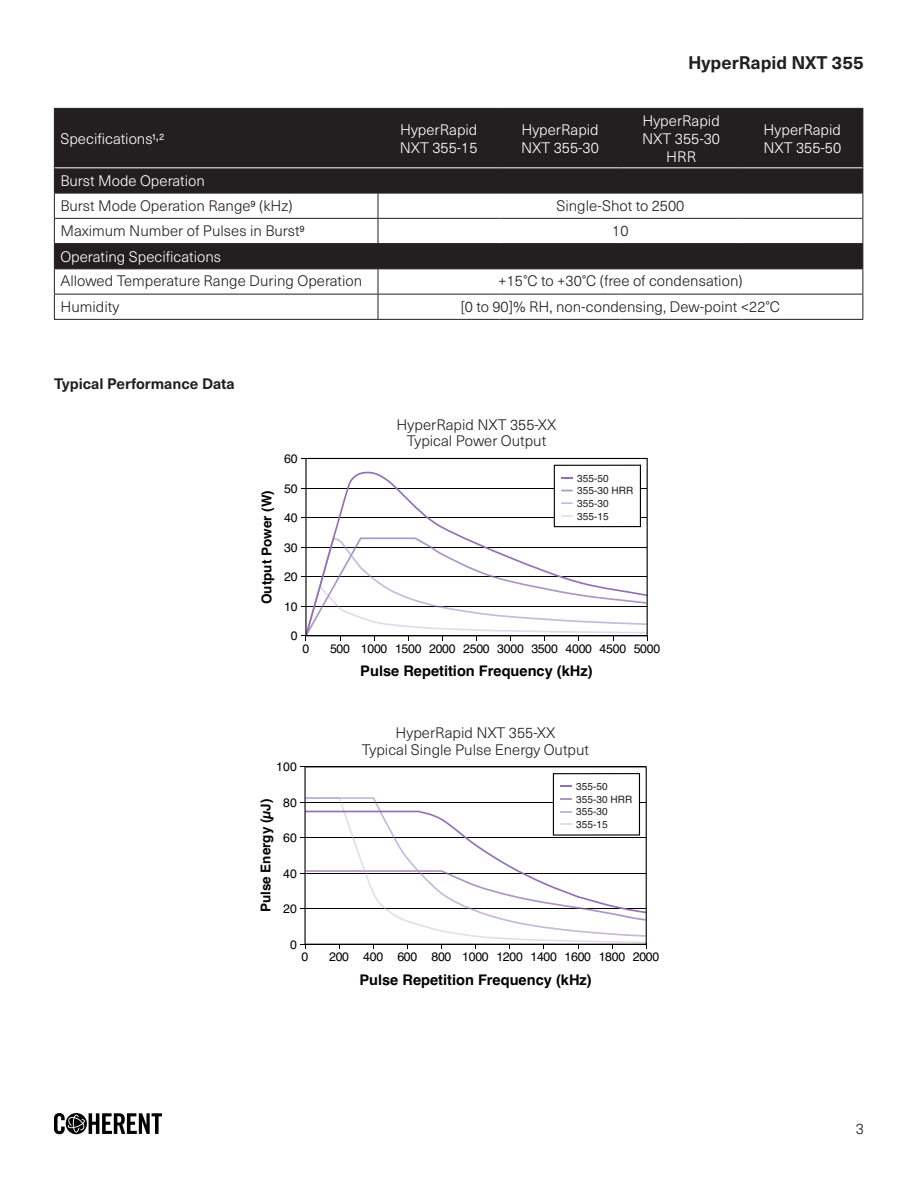
<style>
.page{position:relative;width:918px;height:1188px;background:#fff}
.page>*{position:absolute;margin:0;border:0;box-sizing:border-box;transform-origin:0 0}
.t1{font:700 18px "Neue Haas Unica Pro";color:#231f20}
.Product_Name{font:300 15px/16.5px "Neue Haas Unica Pro";color:#231f20;text-align:center}
.White_text_on_table_header{font:300 15px/18px "Neue Haas Unica Pro";color:#fff}
.Title_single_line{font:700 15px "Neue Haas Unica Pro";color:#231f20}
.t2{font:700 14.7px "Helvetica";color:#000}
.t3{font:700 13.5px "Helvetica";color:#000}
.t4{font:12.3px "Helvetica";letter-spacing:-.025em;color:#000}
.t5{font:10.2px/12.6px "Helvetica";color:#231f20}
</style>
<div class="page">
<svg style="left:54px;top:1113px;width:108px;height:21px"></svg>
<hr style="left:301px;top:458px;width:346px;height:1px;background:#000">
<hr style="left:301px;top:488px;width:346px;height:1px;background:#000">
<hr style="left:301px;top:517px;width:346px;height:1px;background:#000">
<hr style="left:301px;top:547px;width:346px;height:1px;background:#000">
<hr style="left:301px;top:576px;width:346px;height:1px;background:#000">
<hr style="left:301px;top:606px;width:346px;height:1px;background:#000">
<hr style="left:301px;top:636px;width:346px;height:1px;background:#000">
<svg style="left:305px;top:636px;width:343px;height:4px"></svg>
<svg style="left:305px;top:458px;width:343px;height:178px"></svg>
<svg style="left:554px;top:465px;width:87px;height:62px"></svg>
<hr style="left:301px;top:767px;width:345px;height:1px;background:#000">
<hr style="left:301px;top:802px;width:345px;height:1px;background:#000">
<hr style="left:301px;top:838px;width:345px;height:1px;background:#000">
<hr style="left:301px;top:873px;width:345px;height:1px;background:#000">
<hr style="left:301px;top:908px;width:345px;height:1px;background:#000">
<hr style="left:301px;top:944px;width:345px;height:1px;background:#000">
<svg style="left:304px;top:766px;width:343px;height:179px"></svg>
<svg style="left:305px;top:773px;width:341px;height:164px"></svg>
<svg style="left:55px;top:109px;width:807px;height:159px;fill:#231f20"></svg>
<hr style="left:378px;top:109px;width:1px;height:58px;background:#231f20">
<hr style="left:499px;top:109px;width:1px;height:58px;background:#231f20">
<hr style="left:620px;top:109px;width:1px;height:58px;background:#231f20">
<hr style="left:741px;top:109px;width:1px;height:58px;background:#231f20">
<hr style="left:862px;top:109px;width:1px;height:59px;background:#231f20">
<svg style="left:620px;top:168px;width:1px;height:25px"></svg>
<svg style="left:741px;top:168px;width:1px;height:25px"></svg>
<hr style="left:54px;top:218px;width:324px;height:1px;background:#231f20">
<hr style="left:378px;top:218px;width:122px;height:1px;background:#231f20">
<svg style="left:378px;top:194px;width:1px;height:49px"></svg>
<hr style="left:500px;top:218px;width:121px;height:1px;background:#231f20">
<hr style="left:621px;top:218px;width:121px;height:1px;background:#231f20">
<hr style="left:742px;top:218px;width:121px;height:1px;background:#231f20">
<svg style="left:620px;top:244px;width:1px;height:24px"></svg>
<svg style="left:741px;top:244px;width:1px;height:24px"></svg>
<hr style="left:54px;top:294px;width:324px;height:1px;background:#231f20">
<hr style="left:378px;top:294px;width:122px;height:1px;background:#231f20">
<svg style="left:378px;top:269px;width:1px;height:50px"></svg>
<hr style="left:500px;top:294px;width:121px;height:1px;background:#231f20">
<hr style="left:621px;top:294px;width:121px;height:1px;background:#231f20">
<hr style="left:742px;top:294px;width:121px;height:1px;background:#231f20">
<svg style="left:862px;top:168px;width:1px;height:151px"></svg>
<hr style="left:54px;top:319px;width:324px;height:1px;background:#231f20">
<hr style="left:378px;top:319px;width:122px;height:1px;background:#231f20">
<hr style="left:500px;top:319px;width:121px;height:1px;background:#231f20">
<hr style="left:621px;top:319px;width:121px;height:1px;background:#231f20">
<hr style="left:742px;top:319px;width:121px;height:1px;background:#231f20">
<hr style="left:54px;top:108px;width:324px;height:1px;background:#231f20">
<hr style="left:54px;top:109px;width:1px;height:59px;background:#231f20">
<hr style="left:378px;top:108px;width:122px;height:1px;background:#231f20">
<hr style="left:500px;top:108px;width:121px;height:1px;background:#231f20">
<hr style="left:621px;top:108px;width:121px;height:1px;background:#231f20">
<hr style="left:742px;top:108px;width:121px;height:1px;background:#231f20">
<hr style="left:54px;top:193px;width:324px;height:1px;background:#231f20">
<hr style="left:378px;top:193px;width:122px;height:1px;background:#231f20">
<hr style="left:500px;top:193px;width:121px;height:1px;background:#231f20">
<hr style="left:621px;top:193px;width:121px;height:1px;background:#231f20">
<hr style="left:742px;top:193px;width:121px;height:1px;background:#231f20">
<hr style="left:54px;top:243px;width:324px;height:1px;background:#231f20">
<svg style="left:54px;top:168px;width:1px;height:151px"></svg>
<hr style="left:378px;top:243px;width:122px;height:1px;background:#231f20">
<hr style="left:500px;top:243px;width:121px;height:1px;background:#231f20">
<hr style="left:621px;top:243px;width:121px;height:1px;background:#231f20">
<hr style="left:742px;top:243px;width:121px;height:1px;background:#231f20">
<hr style="left:54px;top:268px;width:324px;height:1px;background:#231f20">
<hr style="left:378px;top:268px;width:122px;height:1px;background:#231f20">
<hr style="left:500px;top:268px;width:121px;height:1px;background:#231f20">
<hr style="left:621px;top:268px;width:121px;height:1px;background:#231f20">
<hr style="left:742px;top:268px;width:121px;height:1px;background:#231f20">
<hr style="left:55px;top:167px;width:323px;height:1px;background:#fff">
<hr style="left:378px;top:167px;width:122px;height:1px;background:#fff">
<hr style="left:500px;top:167px;width:121px;height:1px;background:#fff">
<hr style="left:621px;top:167px;width:121px;height:1px;background:#fff">
<hr style="left:742px;top:167px;width:120px;height:1px;background:#fff">
<p class="t1" style="left:688px;top:51px;width:177px">HyperRapid NXT 355</p>
<p class="White_text_on_table_header" style="left:60px;top:130px;width:105px">Specifications1,2</p>
<p class="White_text_on_table_header" style="left:400px;top:121px;width:79px">HyperRapid<br>NXT 355-15</p>
<p class="White_text_on_table_header" style="left:521px;top:121px;width:79px">HyperRapid<br>NXT 355-30</p>
<p class="White_text_on_table_header" style="left:642px;top:112px;width:79px;text-align:center">HyperRapid<br>NXT 355-30<br>HRR</p>
<p class="White_text_on_table_header" style="left:763px;top:121px;width:79px">HyperRapid<br>NXT 355-50</p>
<p class="White_text_on_table_header" style="left:60px;top:172px;width:146px">Burst Mode Operation</p>
<p class="Product_Name" style="left:60px;top:197px;width:234px">Burst Mode Operation Range9 (kHz)</p>
<p class="Product_Name" style="left:556px;top:197px;width:129px">Single-Shot to 2500</p>
<p class="Product_Name" style="left:60px;top:223px;width:246px">Maximum Number of Pulses in Burst9</p>
<p class="Product_Name" style="left:612px;top:223px;width:18px">10</p>
<p class="White_text_on_table_header" style="left:60px;top:248px;width:162px">Operating Specifications</p>
<p class="Product_Name" style="left:60px;top:273px;width:303px">Allowed Temperature Range During Operation</p>
<p class="Product_Name" style="left:498px;top:273px;width:246px">+15°C to +30°C (free of condensation)</p>
<p class="Product_Name" style="left:60px;top:298px;width:60px">Humidity</p>
<p class="Product_Name" style="left:461px;top:298px;width:321px">[0 to 90]% RH, non-condensing, Dew-point &lt;22°C</p>
<p class="Title_single_line" style="left:54px;top:375px;width:182px">Typical Performance Data</p>
<p class="t3" style="left:258px;top:604px;width:115px;rotate:-90deg">Output Power (W)</p>
<p class="t4" style="left:284px;top:449px;width:15px">60</p>
<p class="t4" style="left:284px;top:479px;width:15px">50</p>
<p class="t4" style="left:284px;top:508px;width:15px">40</p>
<p class="t4" style="left:284px;top:538px;width:15px">30</p>
<p class="t4" style="left:284px;top:567px;width:15px">20</p>
<p class="t4" style="left:284px;top:597px;width:15px">10</p>
<p class="t4" style="left:291px;top:627px;width:8px">0</p>
<p class="t4" style="left:303px;top:639px;width:8px">0</p>
<p class="t4" style="left:276px;top:757px;width:22px">100</p>
<p class="t3" style="left:258px;top:912px;width:115px;rotate:-90deg">Pulse Energy (µJ)</p>
<p class="t4" style="left:283px;top:793px;width:15px">80</p>
<p class="t4" style="left:283px;top:828px;width:15px">60</p>
<p class="t4" style="left:283px;top:864px;width:15px">40</p>
<p class="t4" style="left:283px;top:899px;width:15px">20</p>
<p class="t4" style="left:290px;top:935px;width:8px">0</p>
<p class="t4" style="left:302px;top:948px;width:8px">0</p>
<p class="Product_Name" style="left:397px;top:417px;width:161px">HyperRapid NXT 355-XX<br>Typical Power Output</p>
<p class="t5" style="left:577px;top:472px;width:58px">355-50<br>355-30 HRR<br>355-30<br>355-15</p>
<p class="t4" style="left:330px;top:639px;width:332px">500 1000 1500 2000 2500 3000 3500 4000 4500 5000</p>
<p class="t2" style="left:360px;top:662px;width:234px">Pulse Repetition Frequency (kHz)</p>
<p class="Product_Name" style="left:362px;top:725px;width:229px">HyperRapid NXT 355-XX<br>Typical Single Pulse Energy Output</p>
<p class="t5" style="left:576px;top:781px;width:58px">355-50<br>355-30 HRR<br>355-30<br>355-15</p>
<p class="t4" style="left:329px;top:948px;width:332px">200 400 600 800 1000 1200 1400 1600 1800 2000</p>
<p class="t2" style="left:359px;top:971px;width:234px">Pulse Repetition Frequency (kHz)</p>
<p class="Product_Name" style="left:856px;top:1121px;width:10px">3</p>
</div>
